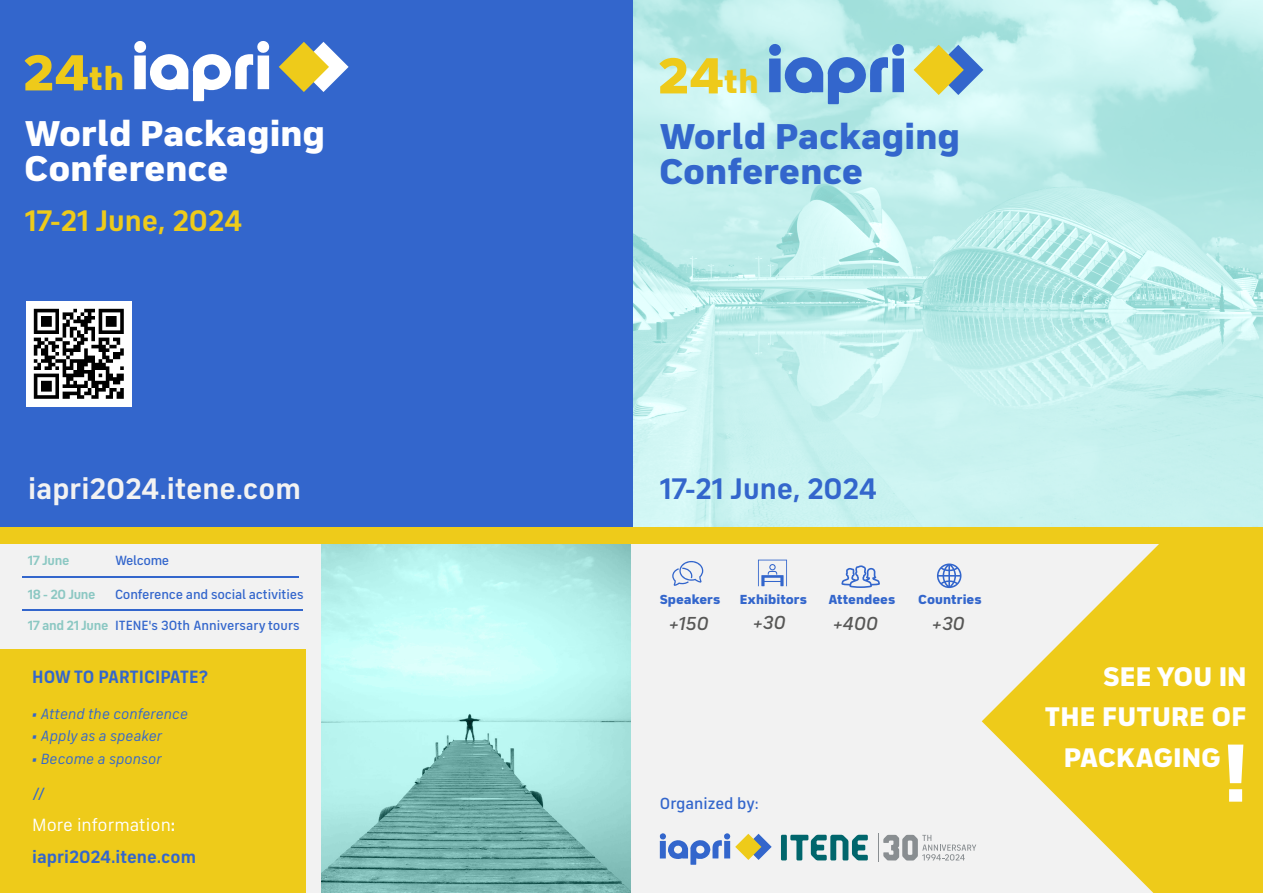
<style>
.page{position:relative;width:1263px;height:893px;background:#fff}
.page>*{position:absolute;margin:0;border:0;box-sizing:border-box;transform-origin:0 0}
.t1{font:900 82.5px "FS Industrie Wd";color:#fff}
.t2{font:900 50.85px "FS Industrie Wd";color:#eeca1a}
.t3{font:900 36px/35.4px "FS Industrie Wd";color:#36c}
.t4{font:900 36px/35.4px "FS Industrie Wd";color:#fff}
.t5{font:700 30px "FS Industrie";color:#f2f2f2}
.t6{font:700 30px "FS Industrie";color:#36c}
.t7{font:700 30px "FS Industrie";color:#eecb1a}
.t8{font:900 27px "FS Industrie Wd";color:#fff}
.t9{font:italic 500 19.05px "FS Industrie";color:#575756}
.t10{font:700 18px/31.5px "FS Industrie";color:#36c}
.t11{font:500 16.35px "FS Industrie";color:#36c}
.t12{font:italic 15px "FS Industrie";color:#36c}
.t13{font:500 13.5px "FS Industrie";letter-spacing:-.01em;color:#36c}
.t14{font:700 13.5px "FS Industrie";letter-spacing:-.025em;color:#8cc8c3}
.t15{font:900 13.2px "FS Industrie Wd";color:#36c}
.s1{font-size:33.15px}
.s2{font-weight:400}
.s3{font-weight:400;color:#fff}
.s4{color:#fff}
</style>
<div class="page">
<div style="left:0;top:538px;width:1263px;height:355px;background:#f2f2f2"></div>
<svg style="left:321px;top:544px;width:309px;height:349px;background:#a5dfda"></svg>
<svg style="left:632px;top:0;width:631px;height:527px;background:#c1eeec"></svg>
<div style="left:0;top:0;width:632px;height:541px;background:#36c"></div>
<svg style="left:913px;top:45px;width:70px;height:50px;background:#b4c49a"></svg>
<svg style="left:768px;top:43px;width:136px;height:61px;background:#84b4dd"></svg>
<svg style="left:982px;top:544px;width:281px;height:349px;fill:#eecb1a"></svg>
<svg style="left:672px;top:561px;width:31px;height:25px"></svg>
<svg style="left:758px;top:560px;width:29px;height:26px"></svg>
<svg style="left:841px;top:565px;width:39px;height:23px"></svg>
<svg style="left:937px;top:563px;width:24px;height:25px"></svg>
<div style="left:0;top:649px;width:306px;height:244px;background:#eecb1a"></div>
<hr style="left:22px;top:577px;width:276px;height:1px;background:#36c">
<hr style="left:22px;top:610px;width:280px;height:1px;background:#36c">
<div style="left:0;top:527px;width:1263px;height:17px;background:#eecb1a"></div>
<img style="left:26px;top:301px;width:105px;height:105px">
<svg style="left:279px;top:42px;width:70px;height:50px"></svg>
<svg style="left:134px;top:41px;width:136px;height:60px"></svg>
<svg style="left:659px;top:833px;width:113px;height:32px"></svg>
<div style="left:781px;top:835px;width:6px;height:25px;background:#00666c"></div>
<svg style="left:790px;top:835px;width:78px;height:25px"></svg>
<svg style="left:878px;top:833px;width:98px;height:29px"></svg>
<h2 class="t2" style="left:22px;top:40px;width:103px">24<span class="s1">th</span></h2>
<h3 class="t4" style="left:24px;top:115px;width:302px">World Packaging<br>Conference</h3>
<h3 class="t7" style="left:25px;top:202px;width:219px">17-21 June, 2024</h3>
<h3 class="t5" style="left:28px;top:470px;width:274px">iapri2024.itene.com</h3>
<p class="t13" style="left:115px;top:552px;width:56px">Welcome</p>
<p class="t13" style="left:115px;top:587px;width:190px">Conference and social activities</p>
<p class="t13" style="left:115px;top:617px;width:186px">ITENE's 30th Anniversary tours</p>
<p class="t14" style="left:28px;top:552px;width:43px">17 June</p>
<p class="t14" style="left:28px;top:586px;width:69px">18 - 20 June</p>
<p class="t14" style="left:28px;top:617px;width:82px">17 and 21 June</p>
<h3 class="t10" style="left:32px;top:661px;width:177px">HOW TO PARTICIPATE?</h3>
<p class="t12" style="left:32px;top:705px;width:158px">• Attend the conference</p>
<p class="t12" style="left:32px;top:727px;width:132px">• Apply as a speaker</p>
<p class="t12" style="left:32px;top:750px;width:131px">• Become a sponsor</p>
<h3 class="t10" style="left:32px;top:778px;width:165px"><span class="s2">//<br></span><span class="s3">More information</span><span class="s4">: </span>iapri2024.itene.com</h3>
<h2 class="t2" style="left:657px;top:43px;width:103px">24<span class="s1">th</span></h2>
<h3 class="t3" style="left:659px;top:118px;width:302px">World Packaging<br>Conference</h3>
<h3 class="t6" style="left:660px;top:470px;width:219px">17-21 June, 2024</h3>
<p class="t15" style="left:660px;top:591px;width:62px">Speakers</p>
<h3 class="t9" style="left:669px;top:612px;width:41px">+150</h3>
<p class="t15" style="left:740px;top:591px;width:68px">Exhibitors</p>
<h3 class="t9" style="left:753px;top:611px;width:34px">+30</h3>
<p class="t15" style="left:828px;top:591px;width:68px">Attendees</p>
<h3 class="t9" style="left:833px;top:612px;width:47px">+400</h3>
<p class="t15" style="left:918px;top:591px;width:65px">Countries</p>
<h3 class="t9" style="left:932px;top:612px;width:34px">+30</h3>
<p class="t11" style="left:660px;top:793px;width:100px">Organized by:</p>
<h3 class="t8" style="left:1103px;top:659px;width:145px">SEE YOU IN</h3>
<h3 class="t8" style="left:1044px;top:699px;width:204px">THE FUTURE OF</h3>
<h3 class="t8" style="left:1064px;top:740px;width:158px">PACKAGING</h3>
<h1 class="t1" style="left:1224px;top:720px;width:25px">!</h1>
</div>
